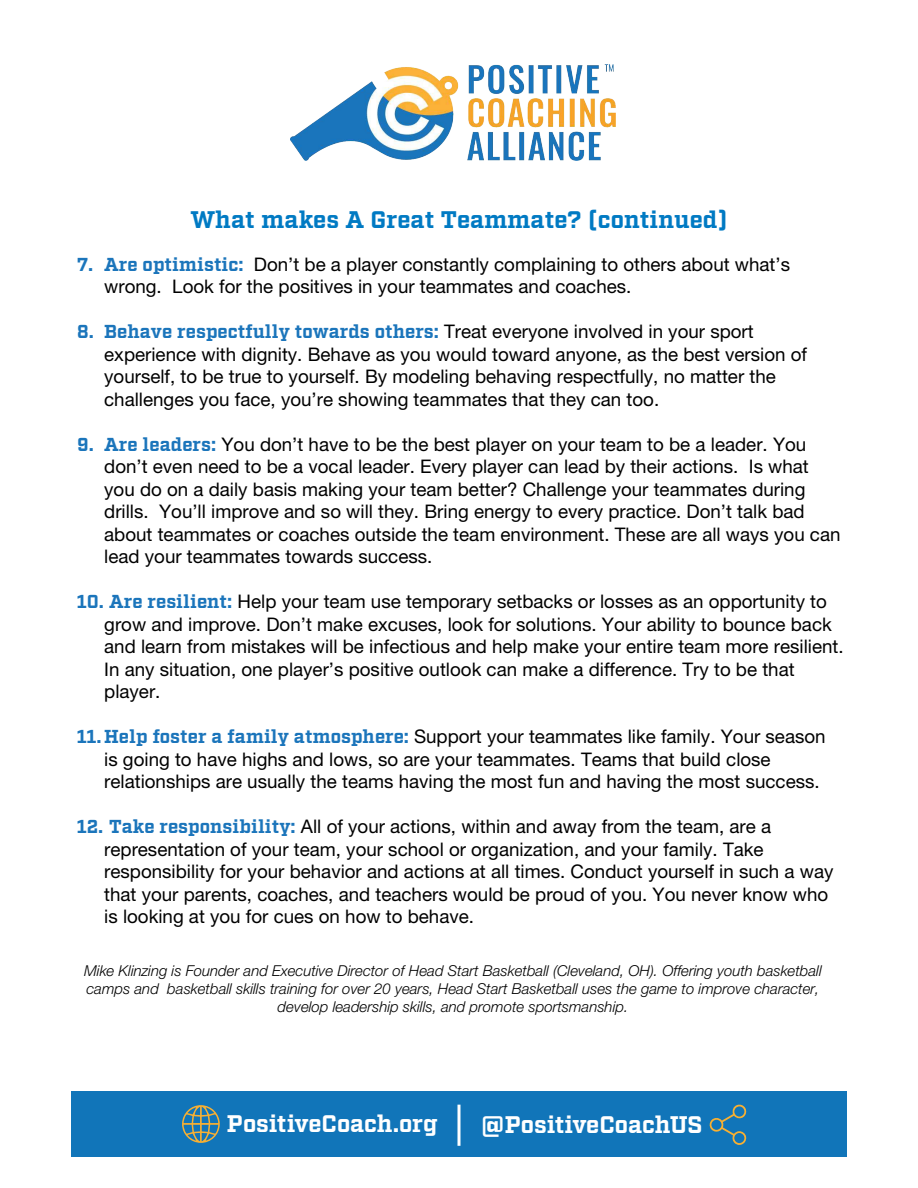
<style>
.page{position:relative;width:918px;height:1188px;background:#fff}
.page>*{position:absolute;margin:0;border:0;box-sizing:border-box;transform-origin:0 0}
.t1{font:700 24px "Factoria";color:#007ac3}
.t2{font:700 24px "Factoria";letter-spacing:-.01em;color:#fff}
.t3{font:18.75px/22.5px "Helvetica Neue LT Std";color:#000}
.t4{font:700 18.75px "Factoria";color:#1b75bb}
.t5{font:italic 300 15px/18px "Helvetica Neue LT Std";color:#000;text-align:center}
.s1{font-family:"Factoria";font-weight:700;color:#1b75bb}
.s2{font-family:"Helvetica Neue LT Std";font-weight:400;color:#000}
</style>
<div class="page">
<img style="left:290px;top:64px;width:326px;height:97px">
<div style="left:71px;top:1091px;width:776px;height:66px;background:#1175b9"></div>
<svg style="left:709px;top:1104px;width:38px;height:41px"></svg>
<svg style="left:182px;top:1105px;width:38px;height:38px"></svg>
<hr style="left:458px;top:1105px;width:3px;height:41px;background:#fff">
<p class="t1" style="left:190px;top:209px;width:539px">What makes A Great Teammate? (continued)</p>
<p class="t3" style="left:104px;top:255px;width:687px;text-indent:-27px"><span class="s1">7. Are optimistic:</span> Don’t be a player constantly complaining to others about what’s wrong. Look for the positives in your teammates and coaches.</p>
<p class="t4" style="left:77px;top:324px;width:678px">8. Behave respectfully towards others: <span class="s2">Treat everyone involved in your sport</span></p>
<p class="t3" style="left:104px;top:345px;width:704px">experience with dignity. Behave as you would toward anyone, as the best version of yourself, to be true to yourself. By modeling behaving respectfully, no matter the challenges you face, you’re showing teammates that they can too.</p>
<p class="t3" style="left:104px;top:435px;width:738px;text-indent:-27px"><span class="s1">9. Are leaders:</span> You don’t have to be the best player on your team to be a leader. You don’t even need to be a vocal leader. Every player can lead by their actions. Is what you do on a daily basis making your team better? Challenge your teammates during drills. You’ll improve and so will they. Bring energy to every practice. Don’t talk bad about teammates or coaches outside the team environment. These are all ways you can lead your teammates towards success.</p>
<p class="t3" style="left:104px;top:592px;width:741px;text-indent:-27px"><span class="s1">10. Are resilient:</span> Help your team use temporary setbacks or losses as an opportunity to grow and improve. Don’t make excuses, look for solutions. Your ability to bounce back and learn from mistakes will be infectious and help make your entire team more resilient.<br>In any situation, one player’s positive outlook can make a difference. Try to be that player.</p>
<p class="t3" style="left:104px;top:727px;width:723px;text-indent:-27px"><span class="s1">11. Help foster a family atmosphere:</span> Support your teammates like family. Your season is going to have highs and lows, so are your teammates. Teams that build close relationships are usually the teams having the most fun and having the most success.</p>
<p class="t3" style="left:104px;top:817px;width:731px;text-indent:-27px"><span class="s1">12. Take responsibility:</span> All of your actions, within and away from the team, are a representation of your team, your school or organization, and your family. Take responsibility for your behavior and actions at all times. Conduct yourself in such a way that your parents, coaches, and teachers would be proud of you. You never know who is looking at you for cues on how to behave.</p>
<p class="t5" style="left:84px;top:963px;width:739px">Mike Klinzing is Founder and Executive Director of Head Start Basketball (Cleveland, OH). Offering youth basketball camps and basketball skills training for over 20 years, Head Start Basketball uses the game to improve character, develop leadership skills, and promote sportsmanship.</p>
<p class="t2" style="left:227px;top:1114px;width:212px">PositiveCoach.org</p>
<p class="t2" style="left:481px;top:1115px;width:223px">@PositiveCoachUS</p>
</div>
